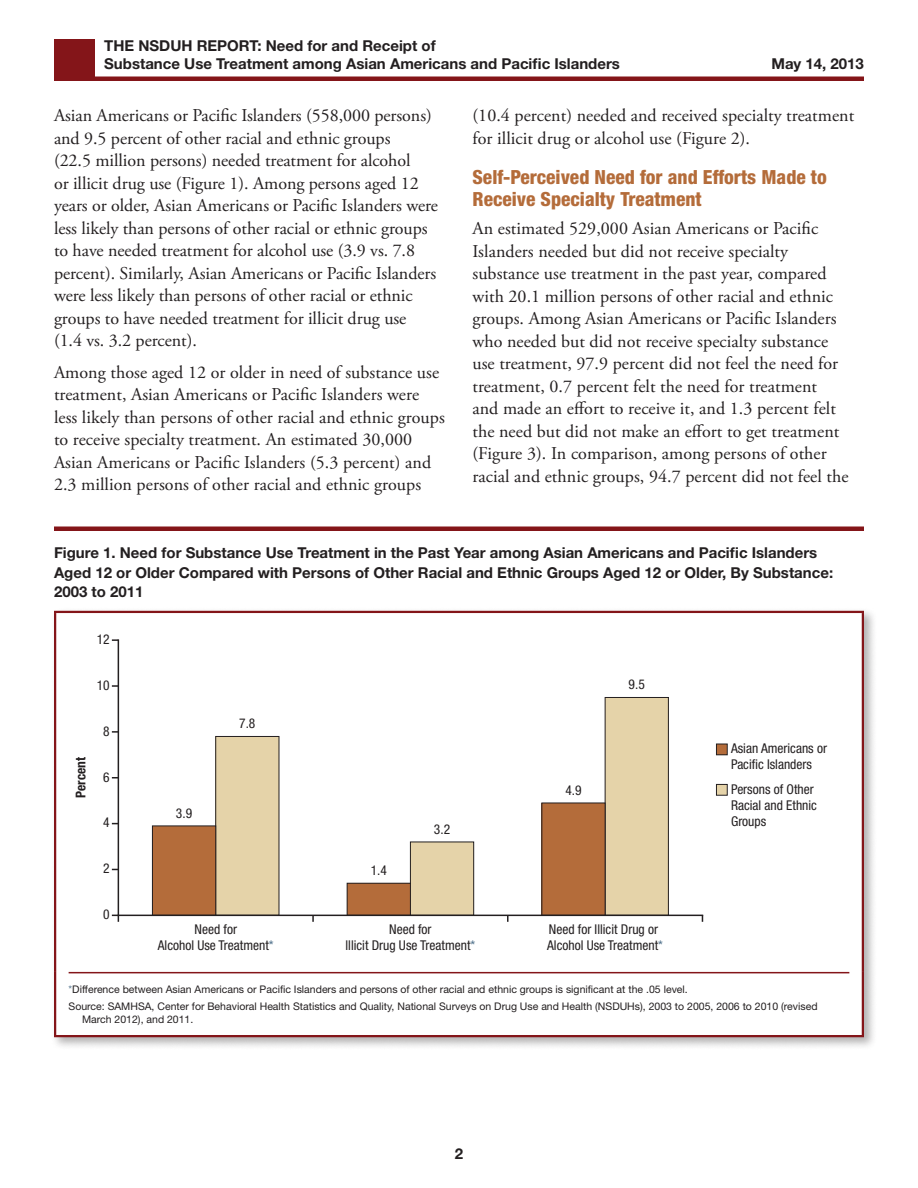
<style>
.page{position:relative;width:918px;height:1188px;background:#fff}
.page>*{position:absolute;margin:0;border:0;box-sizing:border-box;transform-origin:0 0}
.t1{font:800 condensed 19.5px/22.5px "Helvetica Neue LT Std";color:#b46c3a}
.t2{font:18px/22.5px "Adobe Garamond Pro";letter-spacing:.005em;color:#231f20}
.t3{font:700 15px/19.5px "Helvetica Neue LT Std";color:#231f20}
.t4{font:condensed 13.5px/16.2px "Helvetica Neue LT Std";color:#231f20}
.t5{font:700 condensed 13.5px "Helvetica Neue LT Std";color:#231f20}
.t6{font:10.5px/17.1px "Helvetica Neue LT Std";color:#231f20}
.s1{color:#52738d}
</style>
<div class="page">
<div style="left:54px;top:40px;width:40px;height:37px;background:#841519"></div>
<div style="left:54px;top:76px;width:810px;height:5px;background:#841519"></div>
<div style="left:54px;top:526px;width:810px;height:5px;background:#841519"></div>
<div style="left:51px;top:607px;width:826px;height:443px;background:#231f20;opacity:.35"></div>
<svg style="left:56px;top:613px;width:806px;height:422px"></svg>
<hr style="left:54px;top:611px;width:810px;height:2px;background:#841519">
<hr style="left:54px;top:613px;width:2px;height:359px;background:#841519">
<hr style="left:862px;top:613px;width:2px;height:359px;background:#841519">
<hr style="left:54px;top:972px;width:2px;height:63px;background:#841519">
<hr style="left:862px;top:972px;width:2px;height:63px;background:#841519">
<hr style="left:54px;top:1035px;width:810px;height:2px;background:#841519">
<hr style="left:69px;top:972px;width:780px;height:1px;background:#841519">
<svg style="left:112px;top:731px;width:6px;height:2px"></svg>
<svg style="left:112px;top:639px;width:6px;height:2px"></svg>
<svg style="left:112px;top:915px;width:7px;height:7px"></svg>
<svg style="left:312px;top:916px;width:2px;height:6px"></svg>
<svg style="left:507px;top:916px;width:2px;height:6px"></svg>
<svg style="left:112px;top:685px;width:6px;height:2px"></svg>
<div style="left:716px;top:744px;width:11px;height:11px;background:#b46c3a"></div>
<div style="left:716px;top:744px;width:12px;height:11px;border:1px solid #231f20"></div>
<div style="left:716px;top:784px;width:11px;height:11px;background:#e5d3a9"></div>
<div style="left:716px;top:784px;width:12px;height:12px;border:1px solid #231f20"></div>
<hr style="left:118px;top:640px;width:1px;height:275px;background:#231f20">
<div style="left:216px;top:736px;width:63px;height:179px;background:#e5d3a9"></div>
<div style="left:215px;top:736px;width:64px;height:180px;border:1px solid #231f20"></div>
<div style="left:410px;top:842px;width:64px;height:73px;background:#e5d3a9"></div>
<div style="left:410px;top:842px;width:64px;height:74px;border:1px solid #231f20"></div>
<div style="left:605px;top:697px;width:63px;height:218px;background:#e5d3a9"></div>
<div style="left:605px;top:697px;width:64px;height:219px;border:1px solid #231f20"></div>
<div style="left:152px;top:826px;width:64px;height:89px;background:#b46c3a"></div>
<div style="left:152px;top:826px;width:64px;height:90px;border:1px solid #231f20"></div>
<div style="left:347px;top:883px;width:63px;height:32px;background:#b46c3a"></div>
<div style="left:347px;top:883px;width:64px;height:33px;border:1px solid #231f20"></div>
<div style="left:542px;top:803px;width:63px;height:112px;background:#b46c3a"></div>
<div style="left:541px;top:803px;width:64px;height:113px;border:1px solid #231f20"></div>
<hr style="left:118px;top:915px;width:584px;height:1px;background:#231f20">
<p class="t3" style="left:104px;top:37px;width:517px;line-height:18px">THE NSDUH REPORT: Need for and Receipt of<br>Substance Use Treatment among Asian Americans and Pacific Islanders</p>
<p class="t3" style="left:771px;top:53px;width:94px">May 14, 2013</p>
<p class="t2" style="left:54px;top:105px;width:386px">Asian Americans or Pacific Islanders (558,000 persons) and 9.5 percent of other racial and ethnic groups<br>(22.5 million persons) needed treatment for alcohol<br>or illicit drug use (Figure 1). Among persons aged 12 years or older, Asian Americans or Pacific Islanders were less likely than persons of other racial or ethnic groups to have needed treatment for alcohol use (3.9 vs. 7.8 percent). Similarly, Asian Americans or Pacific Islanders were less likely than persons of other racial or ethnic groups to have needed treatment for illicit drug use (1.4 vs. 3.2 percent).</p>
<p class="t2" style="left:54px;top:361px;width:392px">Among those aged 12 or older in need of substance use treatment, Asian Americans or Pacific Islanders were less likely than persons of other racial and ethnic groups to receive specialty treatment. An estimated 30,000<br>Asian Americans or Pacific Islanders (5.3 percent) and 2.3 million persons of other racial and ethnic groups</p>
<p class="t2" style="left:472px;top:105px;width:383px">(10.4 percent) needed and received specialty treatment for illicit drug or alcohol use (Figure 2).</p>
<p class="t1" style="left:472px;top:165px;width:356px">Self-Perceived Need for and Efforts Made to<br>Receive Specialty Treatment</p>
<p class="t2" style="left:472px;top:218px;width:378px">An estimated 529,000 Asian Americans or Pacific Islanders needed but did not receive specialty substance use treatment in the past year, compared with 20.1 million persons of other racial and ethnic groups. Among Asian Americans or Pacific Islanders who needed but did not receive specialty substance use treatment, 97.9 percent did not feel the need for treatment, 0.7 percent felt the need for treatment<br>and made an effort to receive it, and 1.3 percent felt the need but did not make an effort to get treatment (Figure 3). In comparison, among persons of other racial and ethnic groups, 94.7 percent did not feel the</p>
<p class="t3" style="left:54px;top:543px;width:781px">Figure 1. Need for Substance Use Treatment in the Past Year among Asian Americans and Pacific Islanders<br>Aged 12 or Older Compared with Persons of Other Racial and Ethnic Groups Aged 12 or Older, By Substance:<br>2003 to 2011</p>
<p class="t4" style="left:97px;top:631px;width:14px">12</p>
<p class="t4" style="left:97px;top:677px;width:14px">10</p>
<p class="t5" style="left:72px;top:798px;width:42px;rotate:-90deg">Percent</p>
<p class="t4" style="left:103px;top:723px;width:8px">8</p>
<p class="t4" style="left:103px;top:769px;width:8px">6</p>
<p class="t4" style="left:103px;top:814px;width:8px">4</p>
<p class="t4" style="left:103px;top:860px;width:8px">2</p>
<p class="t4" style="left:103px;top:906px;width:8px">0</p>
<p class="t4" style="left:176px;top:805px;width:18px">3.9</p>
<p class="t4" style="left:239px;top:715px;width:18px">7.8</p>
<p class="t4" style="left:371px;top:862px;width:18px">1.4</p>
<p class="t4" style="left:434px;top:821px;width:18px">3.2</p>
<p class="t4" style="left:565px;top:782px;width:18px">4.9</p>
<p class="t4" style="left:629px;top:676px;width:18px">9.5</p>
<p class="t4" style="left:158px;top:921px;width:117px;text-align:center">Need for<br>Alcohol Use Treatment<span class="s1">*</span></p>
<p class="t4" style="left:345px;top:921px;width:131px;text-align:center">Need for<br>lllicit Drug Use Treatment<span class="s1">*</span></p>
<p class="t4" style="left:547px;top:921px;width:117px">Need for Illicit Drug or<br>Alcohol Use Treatment<span class="s1">*</span></p>
<p class="t4" style="left:731px;top:740px;width:97px">Asian Americans or<br>Pacific Islanders</p>
<p class="t4" style="left:731px;top:781px;width:87px">Persons of Other<br>Racial and Ethnic<br>Groups</p>
<p class="t6" style="left:69px;top:980px;width:750px"><span class="s1">*</span>Difference between Asian Americans or Pacific Islanders and persons of other racial and ethnic groups is significant at the .05 level.<br>Source: SAMHSA, Center for Behavioral Health Statistics and Quality, National Surveys on Drug Use and Health (NSDUHs), 2003 to 2005, 2006 to 2010 (revised</p>
<p class="t6" style="left:82px;top:1010px;width:113px">March 2012), and 2011.</p>
<p class="t3" style="left:455px;top:1144px;width:10px">2</p>
</div>
